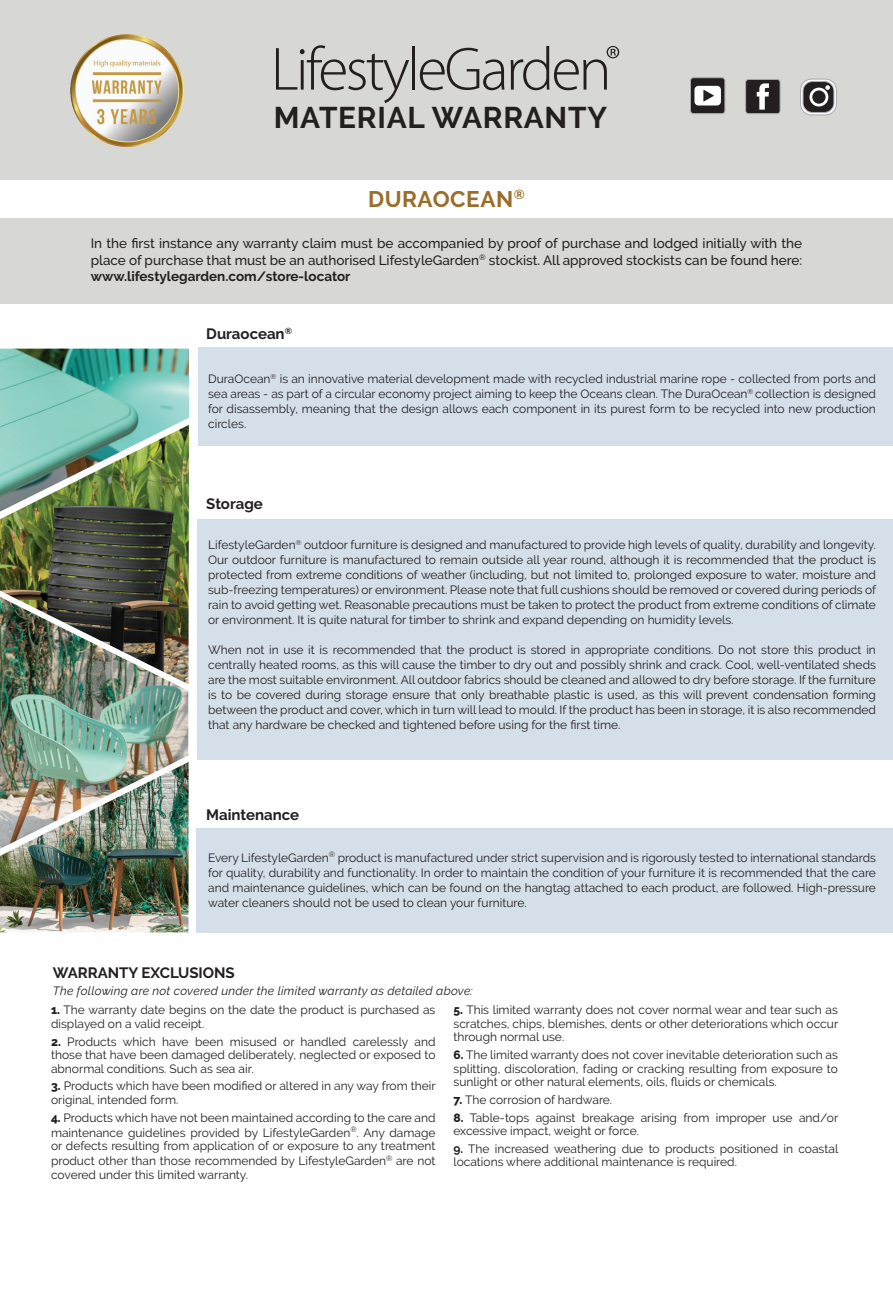
<style>
.page{position:relative;width:893px;height:1297px;background:#fff}
.page>*{position:absolute;margin:0;border:0;box-sizing:border-box;transform-origin:0 0}
.t1{font:700 29.85px "Raleway";letter-spacing:.025em;color:#231f20}
.t2{font:700 22.5px "Raleway";letter-spacing:.025em;color:#9a6d29}
.t3{font:700 15px "Raleway";color:#231f20}
.t4{font:500 13.5px/16.5px "Raleway";color:#231f20;text-align:justify}
.t5{font:12px/15px "Raleway";color:#231f20;text-align:justify}
.t6{font:italic 12px "Raleway";letter-spacing:.02em;color:#231f20}
.s1{font-weight:700}
.s2{font-weight:800}
</style>
<div class="page">
<img style="left:0;top:512px;width:189px;height:172px">
<img style="left:0;top:597px;width:188px;height:165px">
<img style="left:0;top:349px;width:189px;height:163px">
<img style="left:0;top:762px;width:189px;height:170px">
<div style="left:0;top:0;width:893px;height:180px;background:#d7d7d5"></div>
<img style="left:70px;top:34px;width:114px;height:113px">
<svg style="left:276px;top:45px;width:133px;height:58px"></svg>
<hr style="left:412px;top:46px;width:3px;height:44px;background:#231f20">
<svg style="left:420px;top:48px;width:84px;height:42px"></svg>
<svg style="left:511px;top:46px;width:108px;height:44px"></svg>
<div style="left:690px;top:78px;width:35px;height:36px;background:#231f20;border-radius:3px"></div>
<div style="left:690px;top:77px;width:35px;height:37px;border:1px solid #a8a9ad;border-radius:3px"></div>
<div style="left:694px;top:86px;width:27px;height:19px;background:#fff;border-radius:4px"></div>
<svg style="left:703px;top:90px;width:11px;height:12px"></svg>
<div style="left:746px;top:79px;width:34px;height:35px;background:#231f20;border-radius:3px"></div>
<div style="left:745px;top:79px;width:35px;height:35px;border:1px solid #a8a9ad;border-radius:3px"></div>
<svg style="left:757px;top:83px;width:12px;height:27px"></svg>
<svg style="left:800px;top:79px;width:37px;height:36px"></svg>
<div style="left:199px;top:348px;width:694px;height:98px;background:#d4dfea"></div>
<div style="left:197px;top:519px;width:696px;height:240px;background:#d4dfea"></div>
<div style="left:197px;top:828px;width:696px;height:104px;background:#d4dfea"></div>
<div style="left:0;top:218px;width:893px;height:85px;background:#d7d7d5"></div>
<h1 class="t1" style="left:274px;top:101px;width:335px">MATERIAL WARRANTY</h1>
<h2 class="t2" style="left:368px;top:186px;width:158px">DURAOCEAN<sup>®</sup></h2>
<p class="t4" style="left:91px;top:235px;width:713px">In the first instance any warranty claim must be accompanied by proof of purchase and lodged initially with the place of purchase that must be an authorised LifestyleGarden<sup>®</sup> stockist. All approved stockists can be found here: <span class="s1">www.lifestylegarden.com/store-locator</span></p>
<p class="t3" style="left:206px;top:325px;width:87px">Duraocean<sup>®</sup></p>
<p class="t5" style="left:208px;top:371px;width:669px">DuraOcean<sup>®</sup> is an innovative material development made with recycled industrial marine rope - collected from ports and sea areas - as part of a circular economy project aiming to keep the Oceans clean. The DuraOcean<sup>®</sup> collection is designed for disassembly, meaning that the design allows each component in its purest form to be recycled into new production circles.</p>
<p class="t3" style="left:206px;top:495px;width:58px">Storage</p>
<p class="t5" style="left:208px;top:537px;width:670px">LifestyleGarden<sup>®</sup> outdoor furniture is designed and manufactured to provide high levels of quality, durability and longevity.<br>Our outdoor furniture is manufactured to remain outside all year round, although it is recommended that the product is protected from extreme conditions of weather (including, but not limited to, prolonged exposure to water, moisture and sub-freezing temperatures) or environment. Please note that full cushions should be removed or covered during periods of rain to avoid getting wet. Reasonable precautions must be taken to protect the product from extreme conditions of climate or environment. It is quite natural for timber to shrink and expand depending on humidity levels.</p>
<p class="t5" style="left:208px;top:642px;width:669px">When not in use it is recommended that the product is stored in appropriate conditions. Do not store this product in centrally heated rooms, as this will cause the timber to dry out and possibly shrink and crack. Cool, well-ventilated sheds are the most suitable environment. All outdoor fabrics should be cleaned and allowed to dry before storage. If the furniture is to be covered during storage ensure that only breathable plastic is used, as this will prevent condensation forming between the product and cover, which in turn will lead to mould. If the product has been in storage, it is also recommended that any hardware be checked and tightened before using for the first time.</p>
<p class="t3" style="left:206px;top:806px;width:94px">Maintenance</p>
<p class="t5" style="left:208px;top:850px;width:669px">Every LifestyleGarden<sup>®</sup> product is manufactured under strict supervision and is rigorously tested to international standards for quality, durability and functionality. In order to maintain the condition of your furniture it is recommended that the care and maintenance guidelines, which can be found on the hangtag attached to each product, are followed. High-pressure water cleaners should not be used to clean your furniture.</p>
<p class="t3" style="left:53px;top:964px;width:183px">WARRANTY EXCLUSIONS</p>
<p class="t6" style="left:53px;top:983px;width:421px">The following are not covered under the limited warranty as detailed above:</p>
<p class="t5" style="left:51px;top:1003px;width:386px;line-height:13.5px"><span class="s2">1.</span> The warranty date begins on the date the product is purchased as displayed on a valid receipt.</p>
<p class="t5" style="left:51px;top:1035px;width:386px;line-height:13.5px"><span class="s2">2.</span> Products which have been misused or handled carelessly and those that have been damaged deliberately, neglected or exposed to abnormal conditions. Such as sea air.</p>
<p class="t5" style="left:51px;top:1079px;width:386px;line-height:13.5px"><span class="s2">3.</span> Products which have been modified or altered in any way from their original, intended form.</p>
<p class="t5" style="left:51px;top:1110px;width:386px"><span class="s2">4.</span> Products which have not been maintained according to the care and maintenance guidelines provided by LifestyleGarden<sup>®</sup>. Any damage</p>
<p class="t5" style="left:51px;top:1138px;width:386px">or defects resulting from application of or exposure to any treatment product other than those recommended by LifestyleGarden<sup>®</sup> are not</p>
<p class="t5" style="left:51px;top:1167px;width:199px">covered under this limited warranty.</p>
<p class="t5" style="left:453px;top:1003px;width:386px;line-height:13.5px"><span class="s2">5.</span> This limited warranty does not cover normal wear and tear such as scratches, chips, blemishes, dents or other deteriorations which occur through normal use.</p>
<p class="t5" style="left:453px;top:1048px;width:386px;line-height:13.5px"><span class="s2">6.</span> The limited warranty does not cover inevitable deterioration such as splitting, discoloration, fading or cracking resulting from exposure to sunlight or other natural elements, oils, fluids or chemicals.</p>
<p class="t5" style="left:453px;top:1092px;width:160px"><span class="s2">7.</span> The corrosion of hardware.</p>
<p class="t5" style="left:453px;top:1111px;width:386px;line-height:13.5px"><span class="s2">8.</span> Table-tops against breakage arising from improper use and/or excessive impact, weight or force.</p>
<p class="t5" style="left:453px;top:1142px;width:386px;line-height:13.5px"><span class="s1">9.</span> The increased weathering due to products positioned in coastal locations where additional maintenance is required.</p>
</div>
